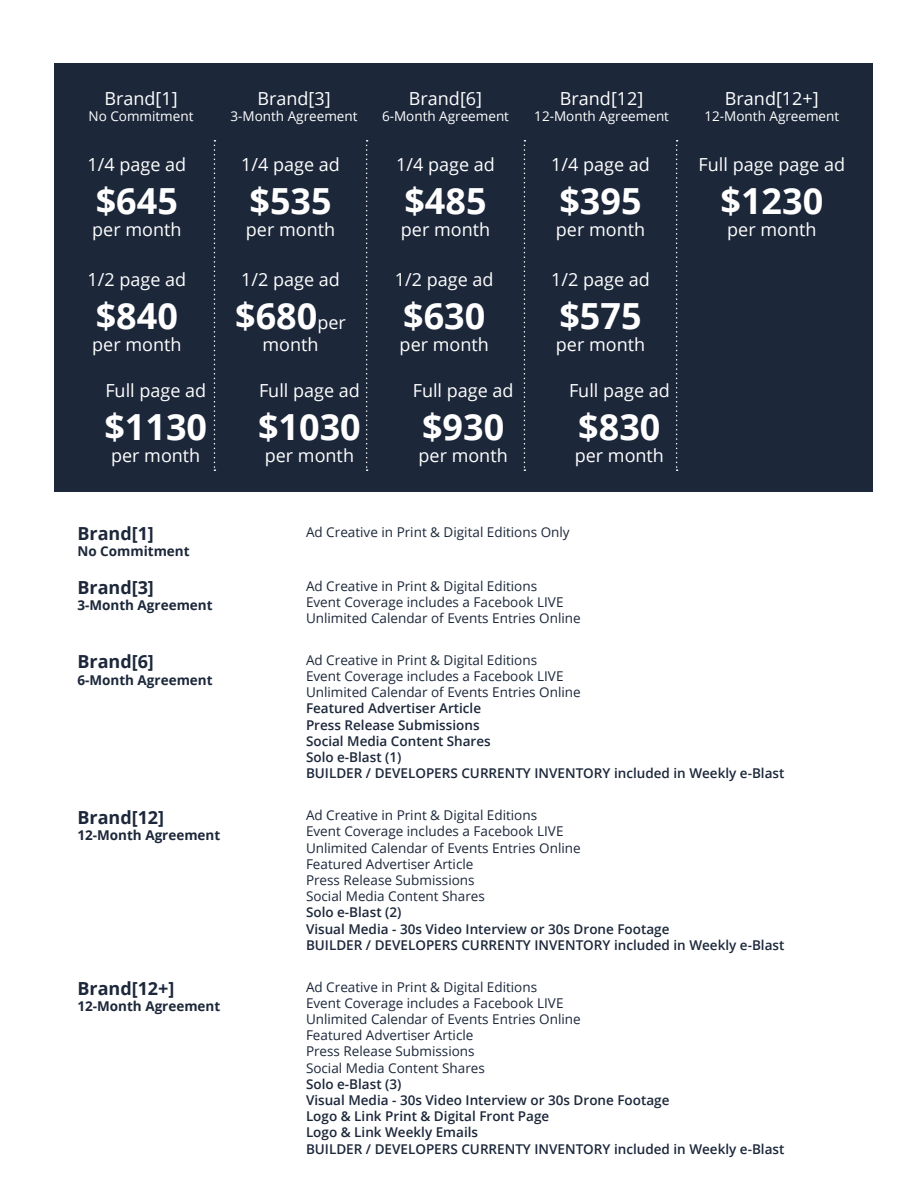
<style>
.page{position:relative;width:918px;height:1188px;background:#fff}
.page>*{position:absolute;margin:0;border:0;box-sizing:border-box;transform-origin:0 0}
.t1{font:700 36px "Open Sans";color:#fff}
.t2{font:18px "Open Sans";color:#fff}
.t3{font:700 18px "Open Sans";color:#1c273a}
.t4{font:13.5px "Open Sans";color:#1c273a}
.t5{font:600 13.5px "Open Sans";color:#1c273a}
.t6{font:13.5px "Open Sans";color:#fff}
.t7{font:700 13.5px "Open Sans";color:#1c273a}
.s1{font-weight:400;font-size:18px}
</style>
<div class="page">
<div style="left:54px;top:63px;width:819px;height:429px;background:#1c273a"></div>
<svg style="left:214px;top:140px;width:1px;height:331px"></svg>
<svg style="left:366px;top:140px;width:2px;height:331px"></svg>
<svg style="left:524px;top:140px;width:1px;height:331px"></svg>
<svg style="left:676px;top:140px;width:2px;height:331px"></svg>
<p class="t2" style="left:104px;top:86px;width:75px">Brand[1]</p>
<p class="t6" style="left:89px;top:107px;width:106px">No Commitment</p>
<p class="t2" style="left:88px;top:152px;width:100px">1/4 page ad</p>
<p class="t1" style="left:96px;top:176px;width:84px">$645</p>
<p class="t2" style="left:92px;top:217px;width:91px">per month</p>
<p class="t2" style="left:88px;top:267px;width:100px">1/2 page ad</p>
<p class="t1" style="left:96px;top:291px;width:84px">$840</p>
<p class="t2" style="left:92px;top:332px;width:91px">per month</p>
<p class="t2" style="left:105px;top:378px;width:102px">Full page ad</p>
<p class="t1" style="left:104px;top:402px;width:104px">$1130</p>
<p class="t2" style="left:111px;top:443px;width:91px">per month</p>
<p class="t2" style="left:257px;top:86px;width:75px">Brand[3]</p>
<p class="t6" style="left:231px;top:107px;width:129px">3-Month Agreement</p>
<p class="t2" style="left:241px;top:152px;width:100px">1/4 page ad</p>
<p class="t1" style="left:249px;top:176px;width:84px">$535</p>
<p class="t2" style="left:246px;top:217px;width:91px">per month</p>
<p class="t2" style="left:241px;top:267px;width:100px">1/2 page ad</p>
<p class="t1" style="left:235px;top:291px;width:112px">$680<span class="s1">per</span></p>
<p class="t2" style="left:263px;top:332px;width:58px">month</p>
<p class="t2" style="left:259px;top:378px;width:102px">Full page ad</p>
<p class="t1" style="left:258px;top:402px;width:104px">$1030</p>
<p class="t2" style="left:265px;top:443px;width:91px">per month</p>
<p class="t2" style="left:409px;top:86px;width:75px">Brand[6]</p>
<p class="t6" style="left:382px;top:107px;width:129px">6-Month Agreement</p>
<p class="t2" style="left:396px;top:152px;width:100px">1/4 page ad</p>
<p class="t1" style="left:404px;top:176px;width:84px">$485</p>
<p class="t2" style="left:401px;top:217px;width:91px">per month</p>
<p class="t2" style="left:395px;top:267px;width:100px">1/2 page ad</p>
<p class="t1" style="left:403px;top:291px;width:84px">$630</p>
<p class="t2" style="left:400px;top:332px;width:91px">per month</p>
<p class="t2" style="left:413px;top:378px;width:102px">Full page ad</p>
<p class="t1" style="left:422px;top:402px;width:84px">$930</p>
<p class="t2" style="left:419px;top:443px;width:91px">per month</p>
<p class="t2" style="left:560px;top:86px;width:85px">Brand[12]</p>
<p class="t6" style="left:534px;top:107px;width:136px">12-Month Agreement</p>
<p class="t2" style="left:551px;top:152px;width:100px">1/4 page ad</p>
<p class="t1" style="left:559px;top:176px;width:84px">$395</p>
<p class="t2" style="left:556px;top:217px;width:91px">per month</p>
<p class="t2" style="left:551px;top:267px;width:100px">1/2 page ad</p>
<p class="t1" style="left:559px;top:291px;width:84px">$575</p>
<p class="t2" style="left:556px;top:332px;width:91px">per month</p>
<p class="t2" style="left:569px;top:378px;width:102px">Full page ad</p>
<p class="t1" style="left:578px;top:402px;width:84px">$830</p>
<p class="t2" style="left:575px;top:443px;width:91px">per month</p>
<p class="t2" style="left:725px;top:86px;width:95px">Brand[12+]</p>
<p class="t6" style="left:704px;top:107px;width:136px">12-Month Agreement</p>
<p class="t2" style="left:699px;top:152px;width:148px">Full page page ad</p>
<p class="t1" style="left:720px;top:176px;width:104px">$1230</p>
<p class="t2" style="left:727px;top:217px;width:91px">per month</p>
<p class="t3" style="left:77px;top:521px;width:78px">Brand[1]</p>
<p class="t7" style="left:77px;top:542px;width:114px">No Commitment</p>
<p class="t3" style="left:77px;top:575px;width:78px">Brand[3]</p>
<p class="t7" style="left:77px;top:596px;width:137px">3-Month Agreement</p>
<p class="t3" style="left:77px;top:649px;width:78px">Brand[6]</p>
<p class="t7" style="left:77px;top:670px;width:137px">6-Month Agreement</p>
<p class="t3" style="left:77px;top:804px;width:88px">Brand[12]</p>
<p class="t7" style="left:77px;top:825px;width:144px">12-Month Agreement</p>
<p class="t3" style="left:77px;top:976px;width:99px">Brand[12+]</p>
<p class="t7" style="left:77px;top:997px;width:144px">12-Month Agreement</p>
<p class="t4" style="left:306px;top:523px;width:265px">Ad Creative in Print &amp; Digital Editions Only</p>
<p class="t4" style="left:306px;top:577px;width:233px">Ad Creative in Print &amp; Digital Editions</p>
<p class="t4" style="left:306px;top:593px;width:259px">Event Coverage includes a Facebook LIVE</p>
<p class="t4" style="left:306px;top:609px;width:276px">Unlimited Calendar of Events Entries Online</p>
<p class="t4" style="left:306px;top:651px;width:233px">Ad Creative in Print &amp; Digital Editions</p>
<p class="t4" style="left:306px;top:667px;width:259px">Event Coverage includes a Facebook LIVE</p>
<p class="t4" style="left:306px;top:683px;width:276px">Unlimited Calendar of Events Entries Online</p>
<p class="t5" style="left:306px;top:699px;width:177px">Featured Advertiser Article</p>
<p class="t5" style="left:306px;top:716px;width:175px">Press Release Submissions</p>
<p class="t5" style="left:306px;top:732px;width:186px">Social Media Content Shares</p>
<p class="t5" style="left:306px;top:748px;width:97px">Solo e-Blast (1)</p>
<p class="t5" style="left:306px;top:764px;width:480px">BUILDER / DEVELOPERS CURRENTY INVENTORY included in Weekly e-Blast</p>
<p class="t4" style="left:306px;top:806px;width:233px">Ad Creative in Print &amp; Digital Editions</p>
<p class="t4" style="left:306px;top:822px;width:259px">Event Coverage includes a Facebook LIVE</p>
<p class="t4" style="left:306px;top:838px;width:276px">Unlimited Calendar of Events Entries Online</p>
<p class="t4" style="left:306px;top:855px;width:169px">Featured Advertiser Article</p>
<p class="t4" style="left:306px;top:871px;width:170px">Press Release Submissions</p>
<p class="t4" style="left:306px;top:887px;width:180px">Social Media Content Shares</p>
<p class="t5" style="left:306px;top:903px;width:97px">Solo e-Blast (2)</p>
<p class="t5" style="left:306px;top:919px;width:365px">Visual Media - 30s Video Interview or 30s Drone Footage</p>
<p class="t5" style="left:306px;top:936px;width:480px">BUILDER / DEVELOPERS CURRENTY INVENTORY included in Weekly e-Blast</p>
<p class="t4" style="left:306px;top:977px;width:233px">Ad Creative in Print &amp; Digital Editions</p>
<p class="t4" style="left:306px;top:994px;width:259px">Event Coverage includes a Facebook LIVE</p>
<p class="t4" style="left:306px;top:1010px;width:276px">Unlimited Calendar of Events Entries Online</p>
<p class="t4" style="left:306px;top:1026px;width:169px">Featured Advertiser Article</p>
<p class="t4" style="left:306px;top:1042px;width:170px">Press Release Submissions</p>
<p class="t4" style="left:306px;top:1058px;width:180px">Social Media Content Shares</p>
<p class="t5" style="left:306px;top:1075px;width:97px">Solo e-Blast (3)</p>
<p class="t5" style="left:306px;top:1091px;width:365px">Visual Media - 30s Video Interview or 30s Drone Footage</p>
<p class="t5" style="left:306px;top:1107px;width:245px">Logo &amp; Link Print &amp; Digital Front Page</p>
<p class="t5" style="left:306px;top:1123px;width:174px">Logo &amp; Link Weekly Emails</p>
<p class="t5" style="left:306px;top:1139px;width:480px">BUILDER / DEVELOPERS CURRENTY INVENTORY included in Weekly e-Blast</p>
</div>
